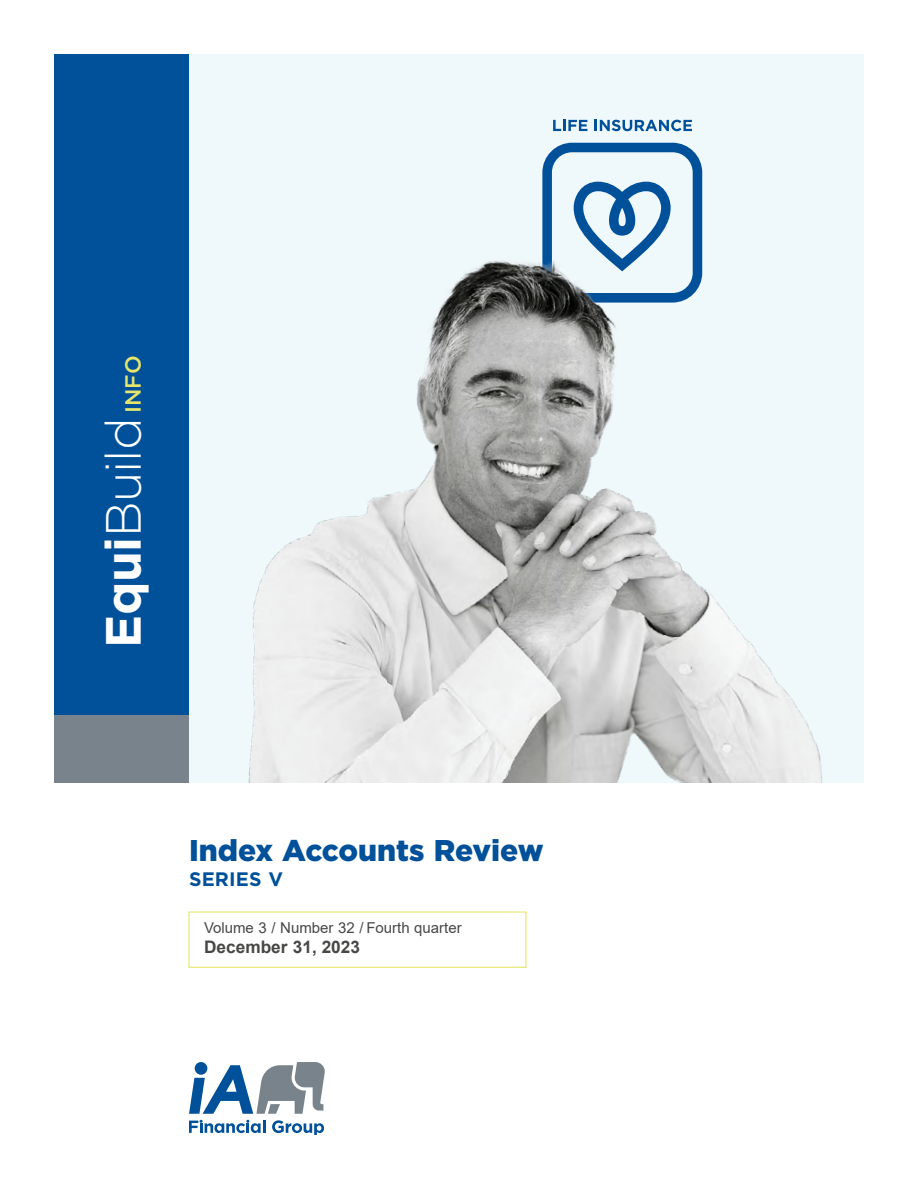
<style>
.page{position:relative;width:918px;height:1188px;background:#fff}
.page>*{position:absolute;margin:0;border:0;box-sizing:border-box;transform-origin:0 0}
.t1{font:300 49.5px "Gotham";letter-spacing:-.02em;color:#fff}
.t2{font:900 30px "Gotham";color:#00519a}
.t3{font:500 22.05px "Gotham";color:#e6e66c}
.t4{font:700 19.5px "Gotham";letter-spacing:.01em;color:#00519a}
.Date{font:700 17.25px "Arial";color:#474746}
.Date-2{font:15px "Arial";color:#474746}
.s1{font-weight:700}
</style>
<div class="page">
<div style="left:189px;top:54px;width:675px;height:729px;background:#eff8fb"></div>
<svg style="left:553px;top:120px;width:34px;height:11px"></svg>
<svg style="left:595px;top:120px;width:97px;height:11px"></svg>
<svg style="left:542px;top:143px;width:160px;height:39px"></svg>
<img style="left:248px;top:182px;width:574px;height:601px">
<div style="left:54px;top:54px;width:135px;height:662px;background:#00519a"></div>
<div style="left:54px;top:715px;width:135px;height:68px;background:#78838b"></div>
<div style="left:188px;top:911px;width:338px;height:57px;border:1px solid #e6e66c"></div>
<svg style="left:189px;top:1062px;width:136px;height:52px"></svg>
<svg style="left:272px;top:1120px;width:52px;height:15px"></svg>
<svg style="left:189px;top:1120px;width:76px;height:13px"></svg>
<p class="t3" style="left:119px;top:413px;width:59px;rotate:-90deg">INFO</p>
<p class="t1" style="left:92px;top:648px;width:231px;rotate:-90deg"><span class="s1">Equi</span>Build</p>
<h1 class="t2" style="left:189px;top:830px;width:356px">Index Accounts Review</h1>
<h2 class="t4" style="left:189px;top:867px;width:96px">SERIES V</h2>
<p class="Date-2" style="left:204px;top:917px;width:259px">Volume 3 / Number 32 / Fourth quarter</p>
<p class="Date" style="left:204px;top:935px;width:157px">December 31, 2023</p>
</div>
